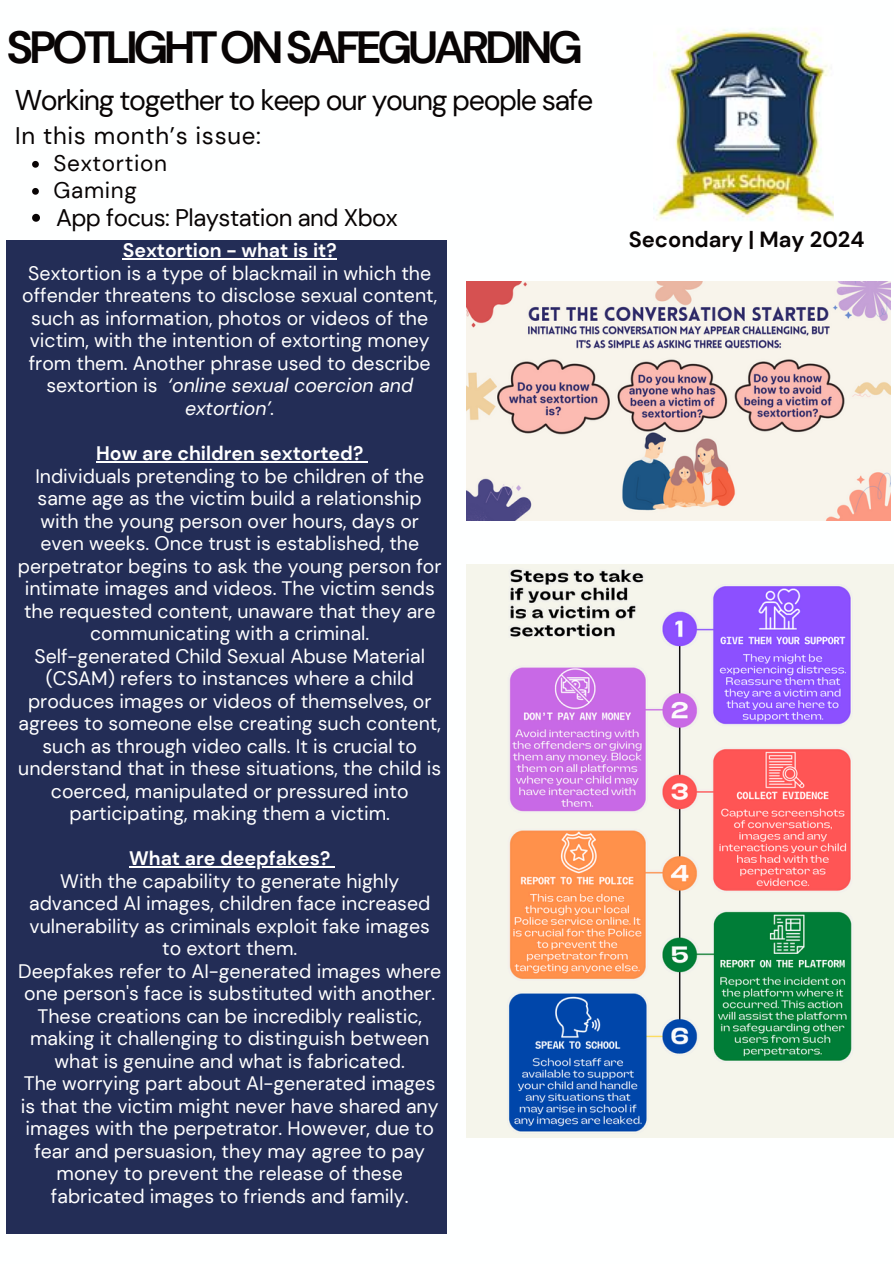
<style>
.page{position:relative;width:894px;height:1264px;background:#fff}
.page>*{position:absolute;margin:0;border:0;box-sizing:border-box;transform-origin:0 0}
.t1{font:700 45px "DM Sans";letter-spacing:-.095em;color:#080404}
.t2{font:28.5px "DM Sans";letter-spacing:-.045em;color:#080404}
.t3{font:24px "DM Sans";letter-spacing:-.025em;color:#080404}
.t4{font:24px "DM Sans";letter-spacing:.03em;color:#080404}
.t5{font:22.5px "DM Sans";letter-spacing:.03em;color:#080404}
.t6{font:700 21.9px "DM Sans";color:#080404}
.t7{font:19.5px/22.5px "DM Sans";color:#fff;text-align:center}
.t8{font:700 19.5px "DM Sans";color:#fff}
.s1{font-style:italic}
</style>
<div class="page">
<div style="left:7px;top:240px;width:439px;height:993px;background:#232d56"></div>
<img style="left:466px;top:281px;width:424px;height:239px">
<img style="left:466px;top:564px;width:427px;height:573px">
<img style="left:653px;top:28px;width:179px;height:193px">
<svg style="left:32px;top:161px;width:7px;height:7px"></svg>
<svg style="left:32px;top:188px;width:7px;height:7px"></svg>
<svg style="left:32px;top:214px;width:8px;height:8px"></svg>
<hr style="left:123px;top:258px;width:214px;height:2px;background:#fff">
<hr style="left:96px;top:461px;width:267px;height:1px;background:#fff">
<hr style="left:129px;top:866px;width:201px;height:1px;background:#fff">
<h4 class="t1" style="left:7px;top:19px;width:577px">SPOTLIGHTONSAFEGUARDING</h4>
<p class="t2" style="left:15px;top:82px;width:580px">Working together to keep our young people safe</p>
<p class="t4" style="left:15px;top:120px;width:247px">In this month’s issue:</p>
<p class="t5" style="left:53px;top:149px;width:115px">Sextortion</p>
<h3 class="t5" style="left:53px;top:176px;width:85px">Gaming</h3>
<p class="t3" style="left:56px;top:202px;width:343px">App focus: Playstation and Xbox</p>
<p class="t8" style="left:123px;top:238px;width:215px">Sextortion - what is it?</p>
<p class="t7" style="left:22px;top:262px;width:416px">Sextortion is a type of blackmail in which the offender threatens to disclose sexual content, such as information, photos or videos of the victim, with the intention of extorting money from them. Another phrase used to describe sextortion is <span class="s1">‘online sexual coercion and extortion’.</span></p>
<p class="t8" style="left:96px;top:440px;width:268px">How are children sextorted?</p>
<p class="t7" style="left:18px;top:464px;width:425px">Individuals pretending to be children of the same age as the victim build a relationship with the young person over hours, days or even weeks. Once trust is established, the perpetrator begins to ask the young person for intimate images and videos. The victim sends the requested content, unaware that they are communicating with a criminal.</p>
<p class="t7" style="left:18px;top:644px;width:424px">Self-generated Child Sexual Abuse Material (CSAM) refers to instances where a child produces images or videos of themselves, or agrees to someone else creating such content, such as through video calls. It is crucial to understand that in these situations, the child is coerced, manipulated or pressured into participating, making them a victim.</p>
<p class="t8" style="left:129px;top:845px;width:203px">What are deepfakes?</p>
<p class="t7" style="left:29px;top:869px;width:402px">With the capability to generate highly advanced AI images, children face increased vulnerability as criminals exploit fake images to extort them.</p>
<p class="t7" style="left:18px;top:959px;width:424px">Deepfakes refer to AI-generated images where one person's face is substituted with another.<br>These creations can be incredibly realistic, making it challenging to distinguish between what is genuine and what is fabricated.</p>
<p class="t7" style="left:21px;top:1072px;width:419px">The worrying part about AI-generated images is that the victim might never have shared any images with the perpetrator. However, due to fear and persuasion, they may agree to pay money to prevent the release of these fabricated images to friends and family.</p>
<p class="t6" style="left:628px;top:225px;width:237px">Secondary | May 2024</p>
</div>
